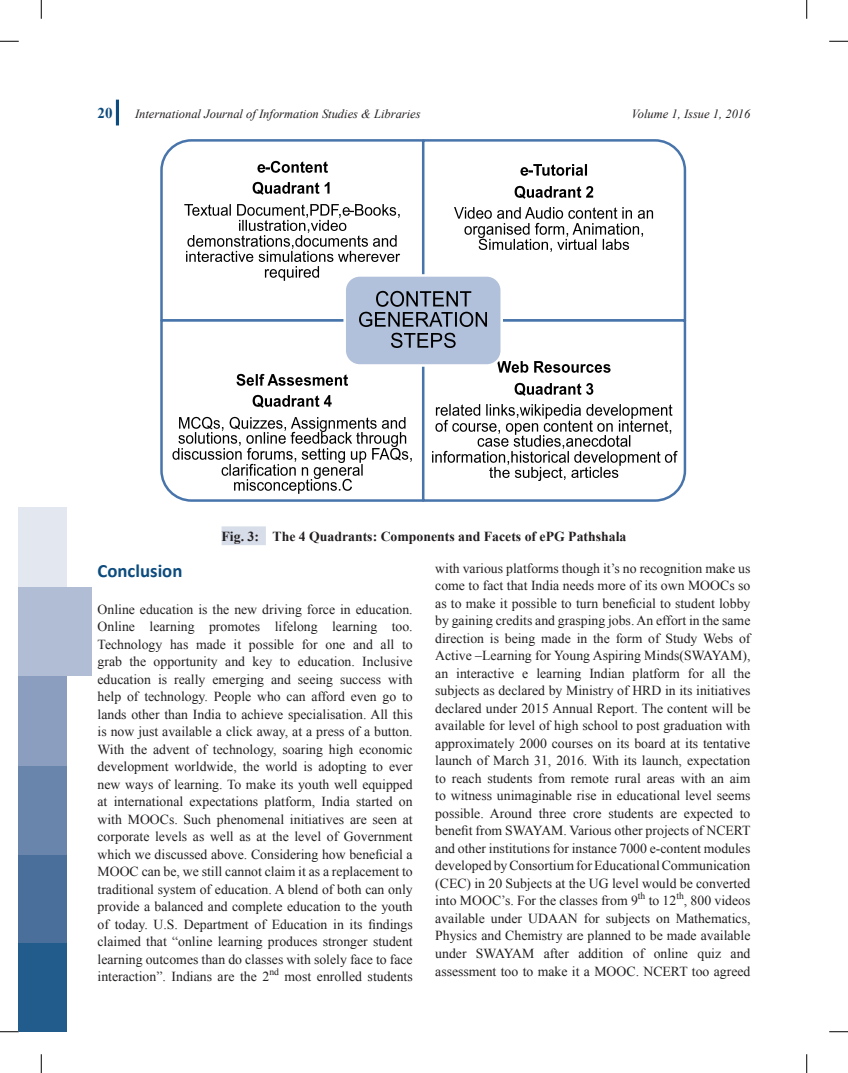
<style>
.page{position:relative;width:848px;height:1073px;background:#fff}
.page>*{position:absolute;margin:0;border:0;box-sizing:border-box;transform-origin:0 0}
.heading_1{font:700 18.75px "Calibri";color:#0c4b7d}
.t1{font:700 15px "Times New Roman";color:#0c4b7d}
.body_text{font:13.75px/17.5px "Times New Roman";color:#231f20;text-align:justify}
.table_head{font:700 13.75px "Times New Roman";color:#231f20}
.t2{font:italic 12.5px "Times New Roman";color:#231f20}
</style>
<div class="page">
<hr style="left:116px;top:100px;width:3px;height:25px;background:#0c4b7d">
<div style="left:19px;top:943px;width:47px;height:88px;background:#225c8c"></div>
<div style="left:19px;top:855px;width:47px;height:88px;background:#4b6f9b"></div>
<div style="left:19px;top:764px;width:47px;height:91px;background:#6a85ac"></div>
<div style="left:19px;top:674px;width:47px;height:91px;background:#8b9ebf"></div>
<div style="left:19px;top:507px;width:47px;height:88px;background:#e3e7f0"></div>
<div style="left:19px;top:587px;width:72px;height:88px;background:#b1bdd4"></div>
<div style="left:221px;top:526px;width:45px;height:19px;background:#d7dde9"></div>
<svg style="left:160px;top:139px;width:260px;height:179px"></svg>
<img style="left:257px;top:158px;width:9px;height:17px">
<img style="left:266px;top:158px;width:5px;height:17px">
<img style="left:271px;top:158px;width:68px;height:17px">
<img style="left:253px;top:180px;width:87px;height:17px">
<img style="left:184px;top:201px;width:166px;height:17px">
<img style="left:350px;top:201px;width:5px;height:16px">
<img style="left:355px;top:201px;width:56px;height:17px">
<img style="left:238px;top:217px;width:118px;height:15px">
<img style="left:187px;top:232px;width:221px;height:16px">
<img style="left:186px;top:248px;width:224px;height:17px">
<img style="left:265px;top:263px;width:62px;height:17px">
<svg style="left:420px;top:139px;width:267px;height:179px"></svg>
<img style="left:520px;top:162px;width:9px;height:16px">
<img style="left:529px;top:162px;width:4px;height:16px">
<img style="left:533px;top:162px;width:61px;height:16px">
<img style="left:514px;top:183px;width:87px;height:17px">
<img style="left:454px;top:205px;width:210px;height:17px">
<img style="left:464px;top:220px;width:190px;height:17px">
<img style="left:479px;top:236px;width:160px;height:17px">
<svg style="left:160px;top:318px;width:260px;height:184px"></svg>
<img style="left:237px;top:371px;width:119px;height:17px">
<img style="left:253px;top:393px;width:87px;height:17px">
<img style="left:178px;top:414px;width:240px;height:31px">
<img style="left:173px;top:445px;width:247px;height:17px">
<img style="left:221px;top:461px;width:152px;height:17px">
<img style="left:233px;top:476px;width:126px;height:17px">
<svg style="left:420px;top:318px;width:267px;height:184px"></svg>
<img style="left:498px;top:358px;width:121px;height:17px">
<img style="left:514px;top:380px;width:87px;height:17px">
<img style="left:436px;top:402px;width:247px;height:17px">
<img style="left:436px;top:417px;width:246px;height:17px">
<img style="left:477px;top:433px;width:164px;height:15px">
<img style="left:432px;top:448px;width:255px;height:17px">
<img style="left:490px;top:464px;width:134px;height:17px">
<div style="left:343px;top:274px;width:160px;height:93px;background:#b2c1db;border:2px solid #fff;border-radius:15px"></div>
<img style="left:376px;top:290px;width:96px;height:17px">
<img style="left:359px;top:308px;width:148px;height:23px">
<img style="left:390px;top:329px;width:79px;height:19px">
<svg style="left:0;top:40px;width:19px;height:2px"></svg>
<svg style="left:829px;top:40px;width:19px;height:2px"></svg>
<svg style="left:0;top:1030px;width:19px;height:2px"></svg>
<svg style="left:829px;top:1031px;width:19px;height:1px"></svg>
<svg style="left:40px;top:0;width:2px;height:19px"></svg>
<svg style="left:40px;top:1054px;width:2px;height:18px"></svg>
<svg style="left:806px;top:0;width:1px;height:19px"></svg>
<svg style="left:806px;top:1054px;width:1px;height:18px"></svg>
<p class="t1" style="left:98px;top:103px;width:16px">20</p>
<p class="t2" style="left:135px;top:105px;width:287px">International Journal of Information Studies &amp; Libraries</p>
<p class="t2" style="left:631px;top:105px;width:120px">Volume 1, Issue 1, 2016</p>
<p class="table_head" style="left:221px;top:526px;width:406px">Fig. 3: The 4 Quadrants: Components and Facets of ePG Pathshala</p>
<p class="heading_1" style="left:98px;top:559px;width:86px">Conclusion</p>
<p class="body_text" style="left:98px;top:600px;width:317px">Online education is the new driving force in education.<br>Online learning promotes lifelong learning too.<br>Technology has made it possible for one and all to grab the opportunity and key to education. Inclusive education is really emerging and seeing success with help of technology. People who can afford even go to lands other than India to achieve specialisation. All this is now just available a click away, at a press of a button.<br>With the advent of technology, soaring high economic development worldwide, the world is adopting to ever new ways of learning. To make its youth well equipped at international expectations platform, India started on with MOOCs. Such phenomenal initiatives are seen at corporate levels as well as at the level of Government which we discussed above. Considering how beneficial a MOOC can be, we still cannot claim it as a replacement to traditional system of education. A blend of both can only provide a balanced and complete education to the youth of today. U.S. Department of Education in its findings claimed that “online learning produces stronger student learning outcomes than do classes with solely face to face interaction”. Indians are the 2<sup>nd</sup> most enrolled students</p>
<p class="body_text" style="left:435px;top:559px;width:317px">with various platforms though it’s no recognition make us come to fact that India needs more of its own MOOCs so as to make it possible to turn beneficial to student lobby by gaining credits and grasping jobs. An effort in the same direction is being made in the form of Study Webs of Active –Learning for Young Aspiring Minds(SWAYAM), an interactive e learning Indian platform for all the subjects as declared by Ministry of HRD in its initiatives declared under 2015 Annual Report. The content will be available for level of high school to post graduation with approximately 2000 courses on its board at its tentative launch of March 31, 2016. With its launch, expectation to reach students from remote rural areas with an aim to witness unimaginable rise in educational level seems possible. Around three crore students are expected to benefit from SWAYAM. Various other projects of NCERT and other institutions for instance 7000 e-content modules developed by Consortium for Educational Communication (CEC) in 20 Subjects at the UG level would be converted into MOOC’s. For the classes from 9<sup>th</sup> to 12<sup>th</sup>, 800 videos available under UDAAN for subjects on Mathematics, Physics and Chemistry are planned to be made available under SWAYAM after addition of online quiz and assessment too to make it a MOOC. NCERT too agreed</p>
</div>
